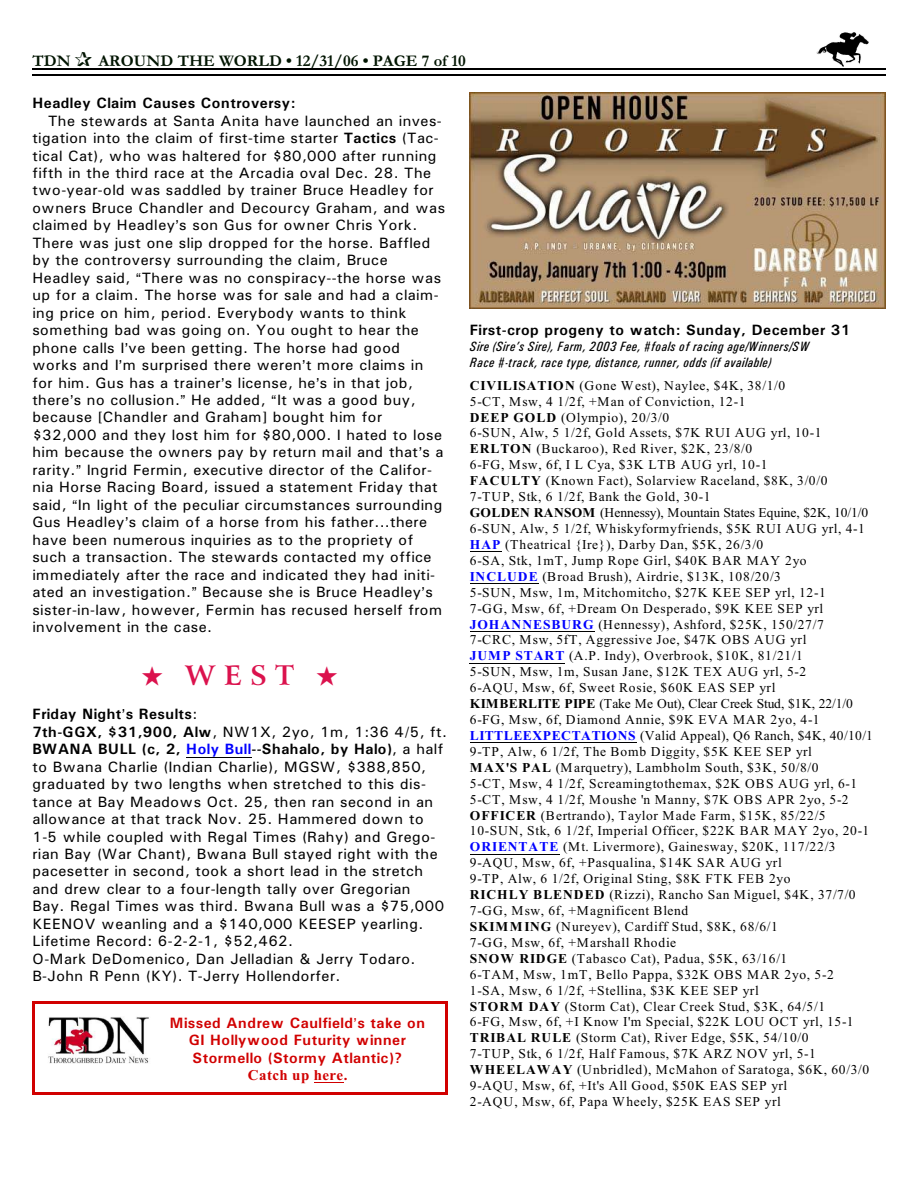
<style>
.page{position:relative;width:918px;height:1188px;background:#fff}
.page>*{position:absolute;margin:0;border:0;box-sizing:border-box;transform-origin:0 0}
.t1{font:700 27px "Arrus BT";color:#db124d}
.t2{font:700 16.5px "Garamond";color:#001400}
.t3{font:15px/17.4px "Univers";letter-spacing:.03em;color:#000}
.t4{font:700 15px/17.2px "Univers";letter-spacing:.03em;color:#d10000;text-align:center}
.t5{font:700 15px "Univers";letter-spacing:.035em;color:#000}
.t6{font:700 15px "Times New Roman";letter-spacing:.03em;color:#d10000}
.t7{font:13.5px/15.9px "Times New Roman";letter-spacing:.05em;color:#000}
.t8{font:italic 13.5px/16px "Univers Condensed";letter-spacing:.04em;color:#000}
.s1{font-weight:700}
.s2{font-weight:700;color:#00f}
</style>
<div class="page">
<img style="left:817px;top:32px;width:51px;height:34px">
<hr style="left:32px;top:68px;width:853px;height:1px;background:#000">
<hr style="left:32px;top:75px;width:853px;height:1px;background:#000">
<hr style="left:186px;top:757px;width:65px;height:1px;background:#000">
<hr style="left:470px;top:551px;width:31px;height:1px;background:#000">
<hr style="left:470px;top:583px;width:69px;height:1px;background:#000">
<hr style="left:470px;top:631px;width:125px;height:1px;background:#000">
<hr style="left:470px;top:663px;width:95px;height:1px;background:#000">
<hr style="left:470px;top:742px;width:166px;height:1px;background:#000">
<hr style="left:470px;top:854px;width:89px;height:1px;background:#000">
<hr style="left:314px;top:1082px;width:30px;height:1px;background:#d10000">
<img style="left:48px;top:1017px;width:101px;height:46px">
<hr style="left:32px;top:1001px;width:3px;height:94px;background:#d10000">
<hr style="left:445px;top:1001px;width:3px;height:94px;background:#d10000">
<hr style="left:32px;top:1001px;width:416px;height:2px;background:#d10000">
<hr style="left:32px;top:1092px;width:416px;height:3px;background:#d10000">
<img style="left:470px;top:93px;width:416px;height:216px">
<p class="t2" style="left:32px;top:55px;width:40px">TDN</p>
<p class="t2" style="left:98px;top:55px;width:369px">AROUND THE WORLD • 12/31/06 • PAGE 7 of 10</p>
<p class="t5" style="left:32px;top:98px;width:265px">Headley Claim Causes Controversy:</p>
<p class="t3" style="left:32px;top:113px;width:414px;text-indent:16px">The stewards at Santa Anita have launched an inves&shy;tigation into the claim of first-time starter <span class="s1">Tactics</span> (Tac&shy;tical Cat), who was haltered for $80,000 after running fifth in the third race at the Arcadia oval Dec. 28. The two-year-old was saddled by trainer Bruce Headley for owners Bruce Chandler and Decourcy Graham, and was claimed by Headley s son Gus for owner Chris York.<br>There was just one slip dropped for the horse. Baffled by the controversy surrounding the claim, Bruce Headley said, There was no conspiracy--the horse was up for a claim. The horse was for sale and had a claim&shy;ing price on him, period. Everybody wants to think something bad was going on. You ought to hear the phone calls I ve been getting. The horse had good works and I m surprised there weren t more claims in for him. Gus has a trainer s license, he s in that job, there s no collusion. He added, It was a good buy, because [Chandler and Graham] bought him for $32,000 and they lost him for $80,000. I hated to lose him because the owners pay by return mail and that s a rarity. Ingrid Fermin, executive director of the Califor&shy;nia Horse Racing Board, issued a statement Friday that said, In light of the peculiar circumstances surrounding Gus Headley s claim of a horse from his father...there have been numerous inquiries as to the propriety of such a transaction. The stewards contacted my office immediately after the race and indicated they had initi&shy;ated an investigation. Because she is Bruce Headley s sister-in-law, however, Fermin has recused herself from involvement in the case.</p>
<h1 class="t1" style="left:142px;top:664px;width:198px">★ WEST ★</h1>
<p class="t3" style="left:32px;top:707px;width:416px"><span class="s1">Friday Night s Results</span>:<br><span class="s1">7th-GGX, $31,900, Alw</span>, NW1X, 2yo, 1m, 1:36 4/5, ft.<br><span class="s1">BWANA BULL (c, 2,</span> <span class="s2">Holy Bull</span><span class="s1">--Shahalo, by Halo)</span>, a half to Bwana Charlie (Indian Charlie), MGSW, $388,850, graduated by two lengths when stretched to this dis&shy;tance at Bay Meadows Oct. 25, then ran second in an allowance at that track Nov. 25. Hammered down to 1-5 while coupled with Regal Times (Rahy) and Grego&shy;rian Bay (War Chant), Bwana Bull stayed right with the pacesetter in second, took a short lead in the stretch and drew clear to a four-length tally over Gregorian<br>Bay. Regal Times was third. Bwana Bull was a $75,000<br>KEENOV weanling and a $140,000 KEESEP yearling.<br>Lifetime Record: 6-2-2-1, $52,462.<br>O-Mark DeDomenico, Dan Jelladian &amp; Jerry Todaro.<br>B-John R Penn (KY). T-Jerry Hollendorfer.</p>
<p class="t4" style="left:170px;top:1016px;width:257px">Missed Andrew Caulfield s take on<br>GI Hollywood Futurity winner<br>Stormello (Stormy Atlantic)?</p>
<p class="t6" style="left:248px;top:1069px;width:101px">Catch up here.</p>
<p class="t5" style="left:470px;top:325px;width:382px">First-crop progeny to watch: Sunday, December 31</p>
<p class="t8" style="left:470px;top:340px;width:341px">Sire (Sire’s Sire), Farm, 2003 Fee, #foals of racing age/Winners/SW<br>Race #-track, race type, distance, runner, odds (if available)</p>
<p class="t7" style="left:470px;top:379px;width:405px"><span class="s1">CIVILISATION</span> (Gone West), Naylee, $4K, 38/1/0<br>5-CT, Msw, 4 1/2f, +Man of Conviction, 12-1<br><span class="s1">DEEP GOLD</span> (Olympio), 20/3/0<br>6-SUN, Alw, 5 1/2f, Gold Assets, $7K RUI AUG yrl, 10-1<br><span class="s1">ERLTON</span> (Buckaroo), Red River, $2K, 23/8/0<br>6-FG, Msw, 6f, I L Cya, $3K LTB AUG yrl, 10-1<br><span class="s1">FACULTY</span> (Known Fact), Solarview Raceland, $8K, 3/0/0<br>7-TUP, Stk, 6 1/2f, Bank the Gold, 30-1<br><span class="s1">GOLDEN RANSOM</span> (Hennessy), Mountain States Equine, $2K, 10/1/0<br>6-SUN, Alw, 5 1/2f, Whiskyformyfriends, $5K RUI AUG yrl, 4-1<br><span class="s2">HAP</span> (Theatrical {Ire}), Darby Dan, $5K, 26/3/0<br>6-SA, Stk, 1mT, Jump Rope Girl, $40K BAR MAY 2yo <span class="s2">INCLUDE</span> (Broad Brush), Airdrie, $13K, 108/20/3<br>5-SUN, Msw, 1m, Mitchomitcho, $27K KEE SEP yrl, 12-1<br>7-GG, Msw, 6f, +Dream On Desperado, $9K KEE SEP yrl <span class="s2">JOHANNESBURG</span> (Hennessy), Ashford, $25K, 150/27/7<br>7-CRC, Msw, 5fT, Aggressive Joe, $47K OBS AUG yrl<br><span class="s2">JUMP START</span> (A.P. Indy), Overbrook, $10K, 81/21/1<br>5-SUN, Msw, 1m, Susan Jane, $12K TEX AUG yrl, 5-2<br>6-AQU, Msw, 6f, Sweet Rosie, $60K EAS SEP yrl<br><span class="s1">KIMBERLITE PIPE</span> (Take Me Out), Clear Creek Stud, $1K, 22/1/0<br>6-FG, Msw, 6f, Diamond Annie, $9K EVA MAR 2yo, 4-1<br><span class="s2">LITTLEEXPECTATIONS</span> (Valid Appeal), Q6 Ranch, $4K, 40/10/1<br>9-TP, Alw, 6 1/2f, The Bomb Diggity, $5K KEE SEP yrl<br><span class="s1">MAX'S PAL</span> (Marquetry), Lambholm South, $3K, 50/8/0<br>5-CT, Msw, 4 1/2f, Screamingtothemax, $2K OBS AUG yrl, 6-1<br>5-CT, Msw, 4 1/2f, Moushe 'n Manny, $7K OBS APR 2yo, 5-2<br><span class="s1">OFFICER</span> (Bertrando), Taylor Made Farm, $15K, 85/22/5<br>10-SUN, Stk, 6 1/2f, Imperial Officer, $22K BAR MAY 2yo, 20-1<br><span class="s2">ORIENTATE</span> (Mt. Livermore), Gainesway, $20K, 117/22/3<br>9-AQU, Msw, 6f, +Pasqualina, $14K SAR AUG yrl<br>9-TP, Alw, 6 1/2f, Original Sting, $8K FTK FEB 2yo<br><span class="s1">RICHLY BLENDED</span> (Rizzi), Rancho San Miguel, $4K, 37/7/0<br>7-GG, Msw, 6f, +Magnificent Blend<br><span class="s1">SKIMMING</span> (Nureyev), Cardiff Stud, $8K, 68/6/1<br>7-GG, Msw, 6f, +Marshall Rhodie<br><span class="s1">SNOW RIDGE</span> (Tabasco Cat), Padua, $5K, 63/16/1<br>6-TAM, Msw, 1mT, Bello Pappa, $32K OBS MAR 2yo, 5-2<br>1-SA, Msw, 6 1/2f, +Stellina, $3K KEE SEP yrl<br><span class="s1">STORM DAY</span> (Storm Cat), Clear Creek Stud, $3K, 64/5/1<br>6-FG, Msw, 6f, +I Know I'm Special, $22K LOU OCT yrl, 15-1<br><span class="s1">TRIBAL RULE</span> (Storm Cat), River Edge, $5K, 54/10/0<br>7-TUP, Stk, 6 1/2f, Half Famous, $7K ARZ NOV yrl, 5-1<br><span class="s1">WHEELAWAY</span> (Unbridled), McMahon of Saratoga, $6K, 60/3/0<br>9-AQU, Msw, 6f, +It's All Good, $50K EAS SEP yrl<br>2-AQU, Msw, 6f, Papa Wheely, $25K EAS SEP yrl</p>
</div>
